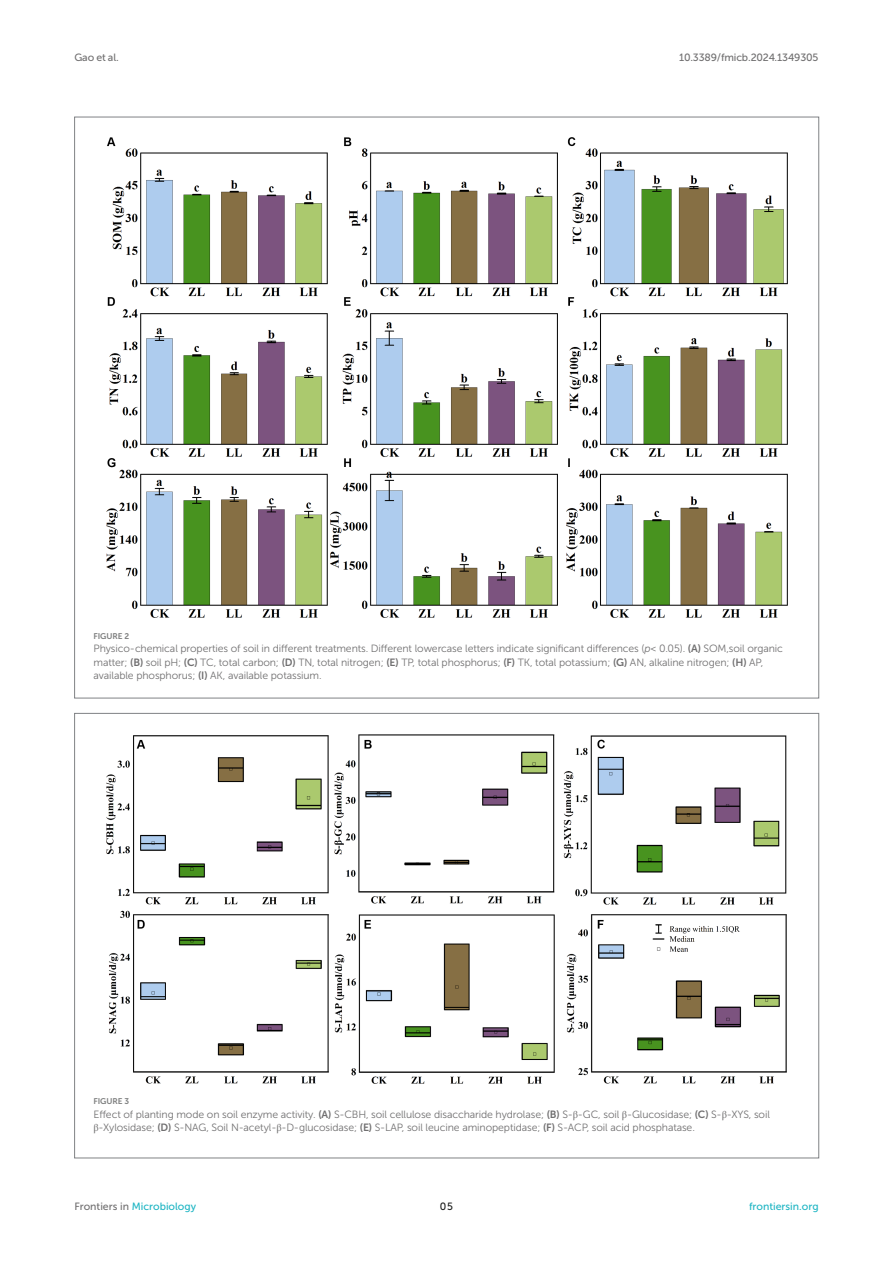
<style>
.page{position:relative;width:893px;height:1263px;background:#fff}
.page>*{position:absolute;margin:0;border:0;box-sizing:border-box;transform-origin:0 0}
.FIG_LEG{font:10.5px/13.5px "Museo Sans 300";letter-spacing:-.01em;color:#706f70}
.t1{font:10.5px "Museo Sans 500";color:#1db5c3}
.t2{font:10.5px "Museo Sans 500";letter-spacing:-.015em;color:#706f70}
.t3{font:10.5px "Museo Sans 500";color:#1b1c1b}
.FIG_HD{font:8.25px "Museo Sans 700";letter-spacing:-.01em;color:#7e7f7f}
.s1{font-style:italic}
.s2{font-family:"Museo Sans 700"}
.s3{font-family:"STIX General"}
.s4{color:#706f70}
</style>
<div class="page">
<img style="left:106px;top:137px;width:682px;height:481px">
<img style="left:106px;top:734px;width:681px;height:350px">
<p class="t2" style="left:74px;top:51px;width:46px">Gao et al.</p>
<p class="t2" style="left:679px;top:51px;width:141px">10.3389/fmicb.2024.1349305</p>
<p class="FIG_HD" style="left:94px;top:631px;width:37px">FIGURE 2</p>
<p class="FIG_LEG" style="left:94px;top:642px;width:691px">Physico-chemical properties of soil in different treatments. Different lowercase letters indicate significant differences (<span class="s1">p</span>&lt; 0.05). <span class="s2">(A)</span> SOM,soil organic matter; <span class="s2">(B)</span> soil pH; <span class="s2">(C)</span> TC, total carbon; <span class="s2">(D)</span> TN, total nitrogen; <span class="s2">(E)</span> TP, total phosphorus; <span class="s2">(F)</span> TK, total potassium; <span class="s2">(G)</span> AN, alkaline nitrogen; <span class="s2">(H)</span> AP, available phosphorus; <span class="s2">(I)</span> AK, available potassium.</p>
<p class="FIG_HD" style="left:94px;top:1097px;width:37px">FIGURE 3</p>
<p class="FIG_LEG" style="left:94px;top:1107px;width:678px">Effect of planting mode on soil enzyme activity. <span class="s2">(A)</span> S-CBH, soil cellulose disaccharide hydrolase; <span class="s2">(B)</span> S-<span class="s3">β</span>-GC, soil <span class="s3">β</span>-Glucosidase; <span class="s2">(C)</span> S-<span class="s3">β</span>-XYS, soil <span class="s3">β</span>-Xylosidase; <span class="s2">(D)</span> S-NAG, Soil N-acetyl-<span class="s3">β</span>-D-glucosidase; <span class="s2">(E)</span> S-LAP, soil leucine aminopeptidase; <span class="s2">(F)</span> S-ACP, soil acid phosphatase.</p>
<p class="t1" style="left:74px;top:1200px;width:123px"><span class="s4">Frontiers in</span> Microbiology</p>
<p class="t3" style="left:440px;top:1200px;width:14px">05</p>
<p class="t1" style="left:749px;top:1200px;width:71px">frontiersin.org</p>
</div>
